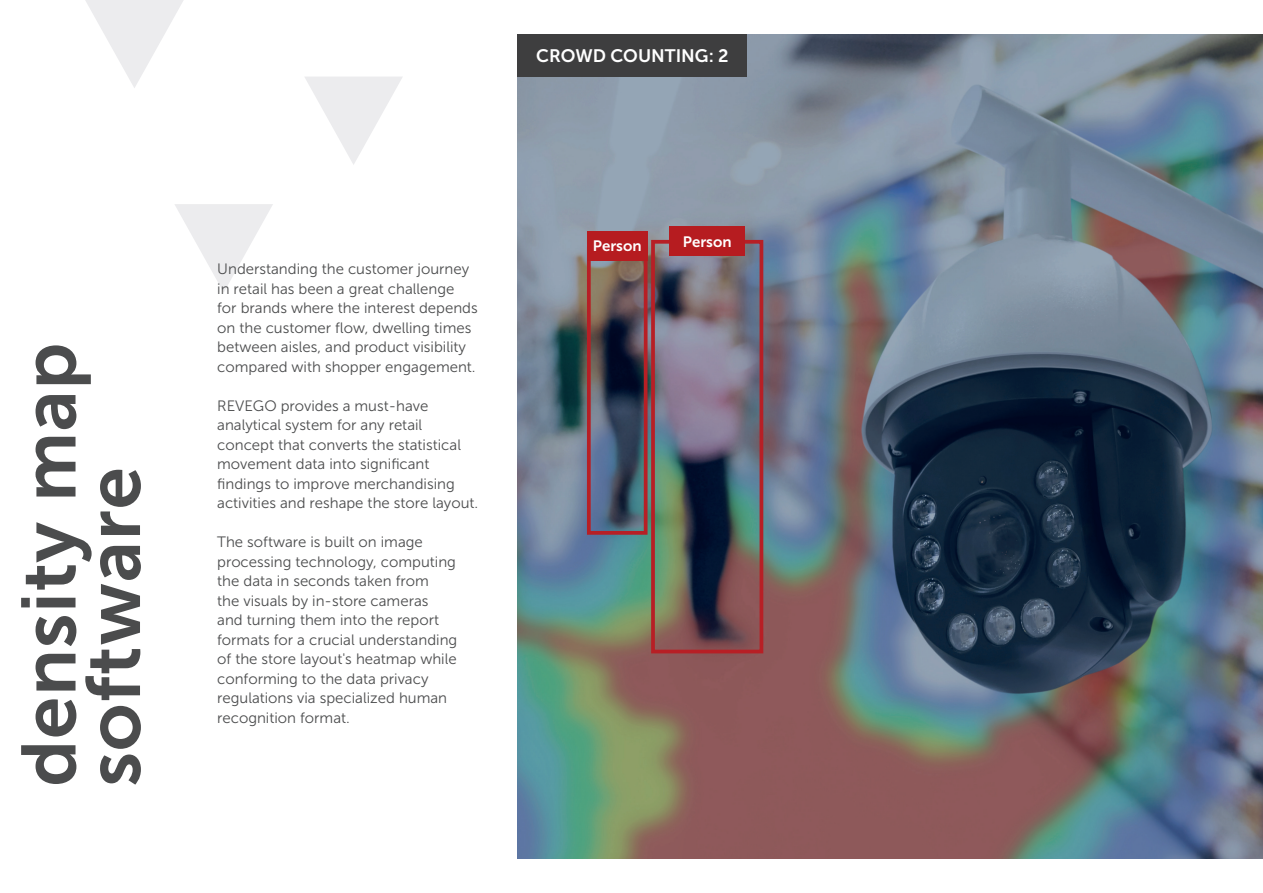
<style>
.page{position:relative;width:1263px;height:893px;background:#fff}
.page>*{position:absolute;margin:0;border:0;box-sizing:border-box;transform-origin:0 0}
.t1{font:76.65px/64.5px "Museo Sans 700";letter-spacing:.01em;color:#4b4c4d}
.t2{font:18px "Museo Sans 700";color:#fff}
.t3{font:15px/19.5px "Museo Sans 300";color:#4b4c4d}
.t4{font:15px "Museo Sans 700";color:#fff}
</style>
<div class="page">
<img style="left:518px;top:34px;width:745px;height:824px">
<svg style="left:85px;top:0;width:99px;height:88px"></svg>
<svg style="left:305px;top:77px;width:97px;height:88px"></svg>
<svg style="left:175px;top:204px;width:98px;height:88px"></svg>
<div style="left:651px;top:240px;width:112px;height:413px;border:4px solid #b71f25"></div>
<div style="left:669px;top:226px;width:76px;height:30px;background:#b61c20"></div>
<div style="left:587px;top:247px;width:60px;height:288px;border:4px solid #b71f25"></div>
<div style="left:587px;top:231px;width:60px;height:29px;background:#b61c20"></div>
<div style="left:518px;top:34px;width:229px;height:43px;background:#3e3e3f"></div>
<h1 class="t1" style="left:17px;top:787px;width:445px;rotate:-90deg">density map software</h1>
<p class="t2" style="left:536px;top:46px;width:194px">CROWD COUNTING: 2</p>
<p class="t3" style="left:217px;top:260px;width:262px">Understanding the customer journey in retail has been a great challenge<br>for brands where the interest depends on the customer flow, dwelling times between aisles, and product visibility compared with shopper engagement.</p>
<p class="t3" style="left:217px;top:396px;width:263px">REVEGO provides a must-have analytical system for any retail concept that converts the statistical movement data into significant findings to improve merchandising activities and reshape the store layout.</p>
<p class="t3" style="left:217px;top:533px;width:242px">The software is built on image processing technology, computing the data in seconds taken from<br>the visuals by in-store cameras and turning them into the report formats for a crucial understanding of the store layout's heatmap while conforming to the data privacy regulations via specialized human recognition format.</p>
<p class="t4" style="left:593px;top:238px;width:50px">Person</p>
<p class="t4" style="left:683px;top:233px;width:50px">Person</p>
</div>
